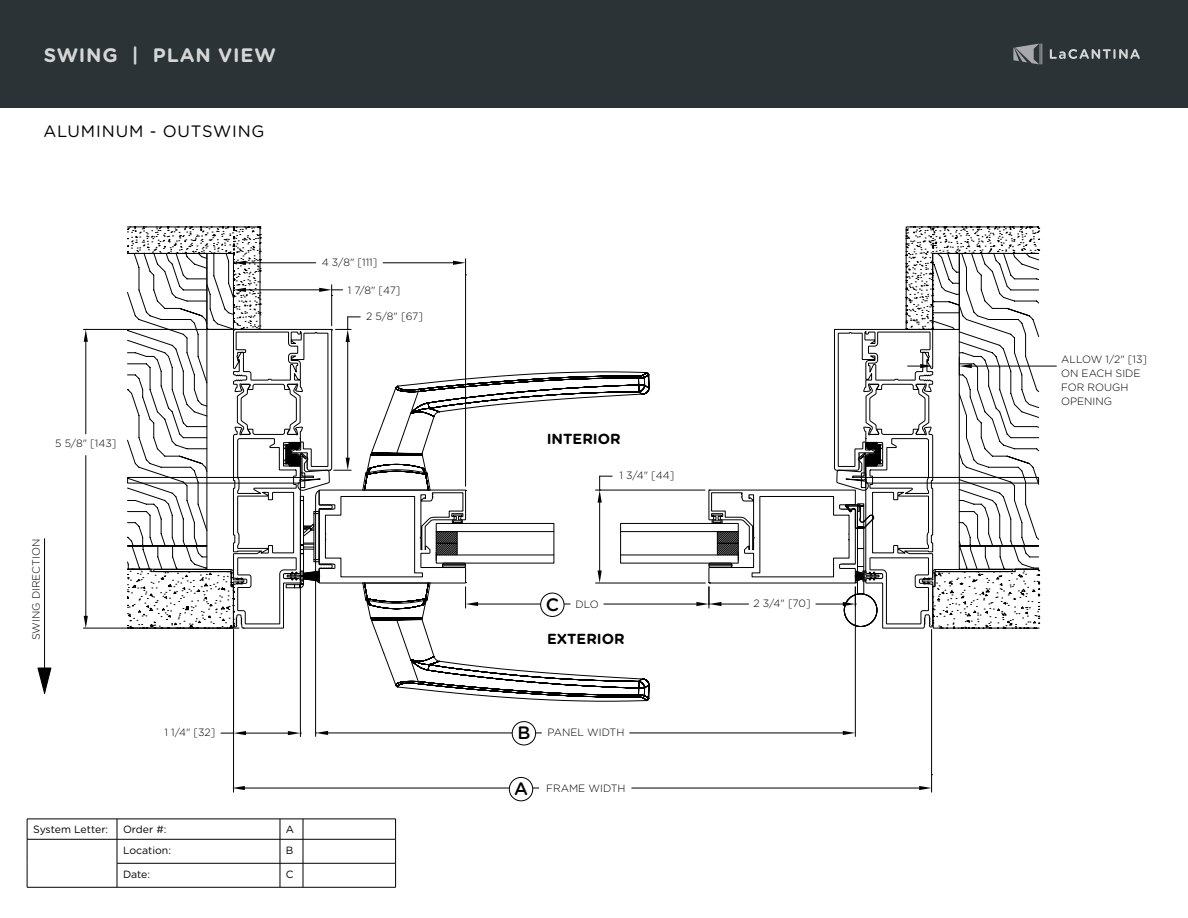
<style>
.page{position:relative;width:1188px;height:918px;background:#fff}
.page>*{position:absolute;margin:0;border:0;box-sizing:border-box;transform-origin:0 0}
.t1{font:700 19.5px "Gotham Rounded";letter-spacing:.045em;color:#fff}
.t2{font:500 18px "Gotham Rounded";color:#000}
.t3{font:16.5px "Gotham Rounded";letter-spacing:.05em;color:#000}
.t4{font:700 14.55px "Gotham Rounded";color:#000}
.t5{font:300 10.5px/14px "Gotham Rounded";color:#000}
.t6{font:10.5px "Gotham Rounded";color:#000}
</style>
<div class="page">
<div style="left:0;top:0;width:1188px;height:108px;background:#2b3336"></div>
<svg style="left:1013px;top:43px;width:29px;height:22px"></svg>
<svg style="left:1050px;top:49px;width:90px;height:10px"></svg>
<svg style="left:27px;top:819px;width:369px;height:69px"></svg>
<hr style="left:300px;top:587px;width:1px;height:150px;background:#000">
<hr style="left:246px;top:733px;width:42px;height:1px;background:#000">
<svg style="left:221px;top:731px;width:25px;height:4px"></svg>
<hr style="left:83px;top:628px;width:156px;height:1px;background:#000">
<hr style="left:83px;top:329px;width:147px;height:1px;background:#000">
<hr style="left:972px;top:366px;width:84px;height:1px;background:#000">
<hr style="left:233px;top:630px;width:1px;height:162px;background:#000">
<hr style="left:931px;top:630px;width:1px;height:162px;background:#000">
<hr style="left:855px;top:587px;width:1px;height:149px;background:#000">
<hr style="left:315px;top:581px;width:1px;height:155px;background:#000">
<hr style="left:630px;top:733px;width:213px;height:1px;background:#000">
<hr style="left:328px;top:733px;width:213px;height:1px;background:#000">
<svg style="left:843px;top:731px;width:12px;height:4px"></svg>
<hr style="left:604px;top:604px;width:92px;height:1px;background:#000">
<hr style="left:596px;top:583px;width:109px;height:1px;background:#000">
<hr style="left:596px;top:490px;width:109px;height:1px;background:#000">
<svg style="left:288px;top:731px;width:13px;height:4px"></svg>
<svg style="left:316px;top:731px;width:12px;height:4px"></svg>
<hr style="left:621px;top:555px;width:117px;height:1px;background:#000">
<hr style="left:621px;top:531px;width:117px;height:1px;background:#000">
<div style="left:620px;top:523px;width:118px;height:40px;border:1px solid #000"></div>
<svg style="left:696px;top:227px;width:343px;height:402px"></svg>
<svg style="left:127px;top:227px;width:523px;height:475px"></svg>
<svg style="left:38px;top:538px;width:13px;height:156px"></svg>
<hr style="left:86px;top:456px;width:1px;height:162px;background:#000">
<hr style="left:86px;top:342px;width:1px;height:92px;background:#000">
<svg style="left:84px;top:616px;width:4px;height:12px"></svg>
<svg style="left:84px;top:329px;width:4px;height:13px"></svg>
<hr style="left:240px;top:788px;width:299px;height:1px;background:#000">
<hr style="left:632px;top:788px;width:287px;height:1px;background:#000">
<svg style="left:919px;top:786px;width:13px;height:4px"></svg>
<svg style="left:232px;top:786px;width:13px;height:4px"></svg>
<div style="left:509px;top:777px;width:24px;height:24px;background:#fff;border-radius:50%"></div>
<div style="left:509px;top:777px;width:24px;height:24px;border:1px solid #000;border-radius:50%"></div>
<div style="left:512px;top:722px;width:24px;height:23px;background:#fff;border-radius:50%"></div>
<div style="left:512px;top:721px;width:24px;height:24px;border:1px solid #000;border-radius:50%"></div>
<div style="left:541px;top:593px;width:23px;height:23px;background:#fff;border-radius:50%"></div>
<div style="left:541px;top:593px;width:23px;height:24px;border:1px solid #000;border-radius:50%"></div>
<h1 class="t1" style="left:44px;top:41px;width:234px">SWING | PLAN VIEW</h1>
<h3 class="t3" style="left:44px;top:120px;width:222px">ALUMINUM - OUTSWING</h3>
<p class="t5" style="left:322px;top:255px;width:57px">4 3/8" [111]</p>
<p class="t5" style="left:348px;top:283px;width:54px">1 7/8" [47]</p>
<p class="t5" style="left:366px;top:309px;width:58px">2 5/8" [67]</p>
<p class="t5" style="left:55px;top:436px;width:63px">5 5/8" [143]</p>
<p class="t5" style="left:29px;top:640px;width:103px;rotate:-90deg">SWING DIRECTION</p>
<p class="t5" style="left:165px;top:725px;width:52px">1 1/4" [32]</p>
<p class="t6" style="left:33px;top:822px;width:77px">System Letter:</p>
<p class="t6" style="left:123px;top:822px;width:45px">Order #:</p>
<p class="t6" style="left:286px;top:822px;width:10px">A</p>
<p class="t6" style="left:123px;top:843px;width:50px">Location:</p>
<p class="t6" style="left:286px;top:843px;width:9px">B</p>
<p class="t6" style="left:123px;top:867px;width:29px">Date:</p>
<p class="t6" style="left:286px;top:867px;width:9px">C</p>
<h3 class="t4" style="left:547px;top:428px;width:76px">INTERIOR</h3>
<p class="t5" style="left:619px;top:468px;width:56px">1 3/4" [44]</p>
<h2 class="t2" style="left:546px;top:592px;width:15px">C</h2>
<p class="t5" style="left:576px;top:597px;width:25px">DLO</p>
<h3 class="t4" style="left:547px;top:628px;width:79px">EXTERIOR</h3>
<h2 class="t2" style="left:517px;top:720px;width:14px">B</h2>
<h2 class="t2" style="left:514px;top:776px;width:15px">A</h2>
<p class="t5" style="left:547px;top:725px;width:78px">PANEL WIDTH</p>
<p class="t5" style="left:546px;top:781px;width:81px">FRAME WIDTH</p>
<p class="t5" style="left:754px;top:596px;width:59px">2 3/4" [70]</p>
<p class="t5" style="left:1061px;top:352px;width:87px">ALLOW 1/2" [13]<br>ON EACH SIDE<br>FOR ROUGH<br>OPENING</p>
</div>
